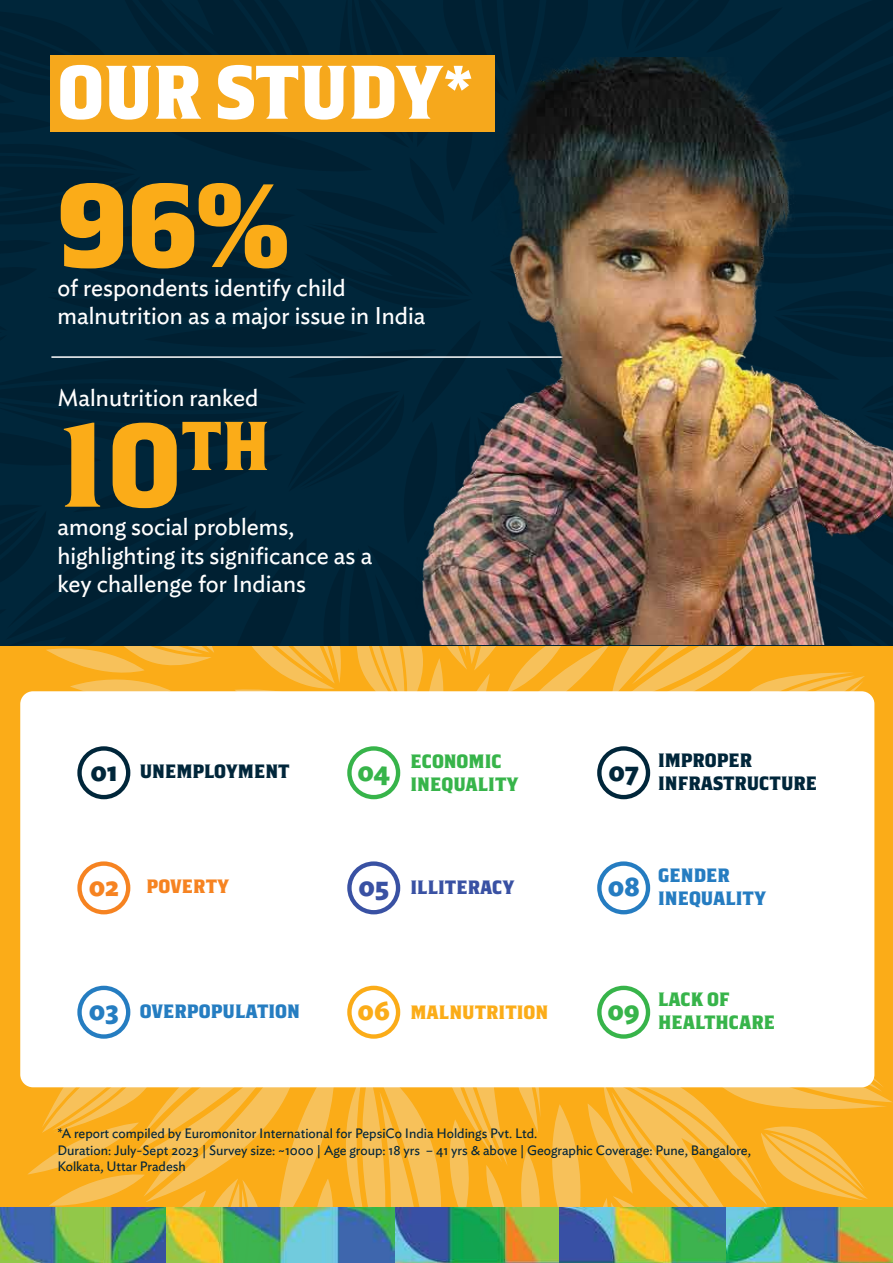
<style>
.page{position:relative;width:893px;height:1263px;background:#fff}
.page>*{position:absolute;margin:0;border:0;box-sizing:border-box;transform-origin:0 0}
.t1{font:110.1px "Quaker";color:#fbac18}
.t2{font:70.5px "Quaker";color:#fff}
.t3{font:700 27.75px "Ideal Sans";color:#00263a}
.t4{font:700 27.75px "Ideal Sans";color:#37b44a}
.t5{font:700 27.75px "Ideal Sans";color:#f68321}
.t6{font:700 27.75px "Ideal Sans";color:#257dc1}
.t7{font:700 27.75px "Ideal Sans";color:#3951a3}
.t8{font:700 27.75px "Ideal Sans";color:#fbac18}
.t9{font:700 27.75px "Ideal Sans";color:#257cc1}
.t10{font:24px/28.5px "Ideal Sans";color:#fff}
.t11{font:18px/22.5px "Quaker";color:#00263a}
.t12{font:18px/22.5px "Quaker";color:#37b44a}
.t13{font:18px/22.5px "Quaker";color:#257cc1}
.t14{font:18px "Quaker";color:#257dc1}
.t15{font:18px "Quaker";color:#fbac18}
.t16{font:18px "Quaker";color:#3951a3}
.t17{font:18px "Quaker";color:#f68321}
.t18{font:13.5px/16.5px "Ideal Sans";color:#03253a}
</style>
<div class="page">
<svg style="left:5px;top:646px;width:888px;height:562px;background:#f8b331"></svg>
<div style="left:20px;top:691px;width:854px;height:396px;background:#fff;border-radius:13px"></div>
<div style="left:0;top:0;width:893px;height:646px;background:#00263a"></div>
<div style="left:50px;top:55px;width:445px;height:77px;background:#f6a81c"></div>
<img style="left:0;top:1208px;width:893px;height:55px">
<hr style="left:51px;top:356px;width:622px;height:2px;background:#fff">
<img style="left:356px;top:57px;width:537px;height:588px">
<svg style="left:77px;top:746px;width:53px;height:53px"></svg>
<div style="left:82px;top:751px;width:44px;height:44px;background:#fff;border-radius:50%"></div>
<svg style="left:77px;top:861px;width:53px;height:53px"></svg>
<div style="left:82px;top:866px;width:44px;height:44px;background:#fff;border-radius:50%"></div>
<svg style="left:77px;top:986px;width:53px;height:53px"></svg>
<div style="left:82px;top:990px;width:44px;height:44px;background:#fff;border-radius:50%"></div>
<svg style="left:347px;top:746px;width:53px;height:53px"></svg>
<div style="left:352px;top:751px;width:44px;height:44px;background:#fff;border-radius:50%"></div>
<svg style="left:347px;top:861px;width:53px;height:53px"></svg>
<div style="left:352px;top:866px;width:44px;height:44px;background:#fff;border-radius:50%"></div>
<svg style="left:347px;top:986px;width:53px;height:53px"></svg>
<div style="left:352px;top:990px;width:44px;height:44px;background:#fff;border-radius:50%"></div>
<svg style="left:597px;top:746px;width:53px;height:53px"></svg>
<div style="left:602px;top:751px;width:44px;height:44px;background:#fff;border-radius:50%"></div>
<svg style="left:597px;top:861px;width:53px;height:53px"></svg>
<div style="left:602px;top:866px;width:44px;height:44px;background:#fff;border-radius:50%"></div>
<svg style="left:597px;top:986px;width:53px;height:53px"></svg>
<div style="left:602px;top:990px;width:44px;height:44px;background:#fff;border-radius:50%"></div>
<h2 class="t2" style="left:57px;top:65px;width:417px">OUR STUDY*</h2>
<h1 class="t1" style="left:57px;top:183px;width:233px">96%</h1>
<h3 class="t10" style="left:57px;top:275px;width:370px">of respondents identify child malnutrition as a major issue in India</h3>
<h3 class="t10" style="left:57px;top:385px;width:203px">Malnutrition ranked</h3>
<h1 class="t1" style="left:57px;top:423px;width:214px">10<sup>TH</sup></h1>
<h3 class="t10" style="left:57px;top:514px;width:316px">among social problems, highlighting its significance as a key challenge for Indians</h3>
<h3 class="t3" style="left:91px;top:758px;width:28px">01</h3>
<h3 class="t11" style="left:140px;top:761px;width:152px">UNEMPLOYMENT</h3>
<h3 class="t12" style="left:410px;top:751px;width:110px">ECONOMIC<br>INEQUALITY</h3>
<h3 class="t4" style="left:358px;top:758px;width:34px">04</h3>
<h3 class="t3" style="left:608px;top:758px;width:32px">07</h3>
<h3 class="t11" style="left:658px;top:750px;width:161px">IMPROPER<br>INFRASTRUCTURE</h3>
<h3 class="t5" style="left:89px;top:873px;width:32px">02</h3>
<h3 class="t17" style="left:147px;top:880px;width:84px">POVERTY</h3>
<h3 class="t16" style="left:410px;top:881px;width:106px">ILLITERACY</h3>
<h3 class="t7" style="left:359px;top:873px;width:32px">05</h3>
<h3 class="t9" style="left:608px;top:873px;width:33px">08</h3>
<h3 class="t13" style="left:658px;top:865px;width:110px">GENDER<br>INEQUALITY</h3>
<h3 class="t6" style="left:89px;top:998px;width:31px">03</h3>
<h3 class="t8" style="left:358px;top:998px;width:34px">06</h3>
<h3 class="t14" style="left:140px;top:1004px;width:162px">OVERPOPULATION</h3>
<h3 class="t15" style="left:410px;top:1005px;width:139px">MALNUTRITION</h3>
<h3 class="t4" style="left:607px;top:998px;width:34px">09</h3>
<h3 class="t12" style="left:658px;top:989px;width:119px">LACK OF<br>HEALTHCARE</h3>
<p class="t18" style="left:57px;top:1126px;width:695px">*A report compiled by Euromonitor International for PepsiCo India Holdings Pvt. Ltd.<br>Duration: July-Sept 2023 | Survey size: ~1000 | Age group: 18 yrs – 41 yrs &amp; above | Geographic Coverage: Pune, Bangalore,<br>Kolkata, Uttar Pradesh</p>
</div>
